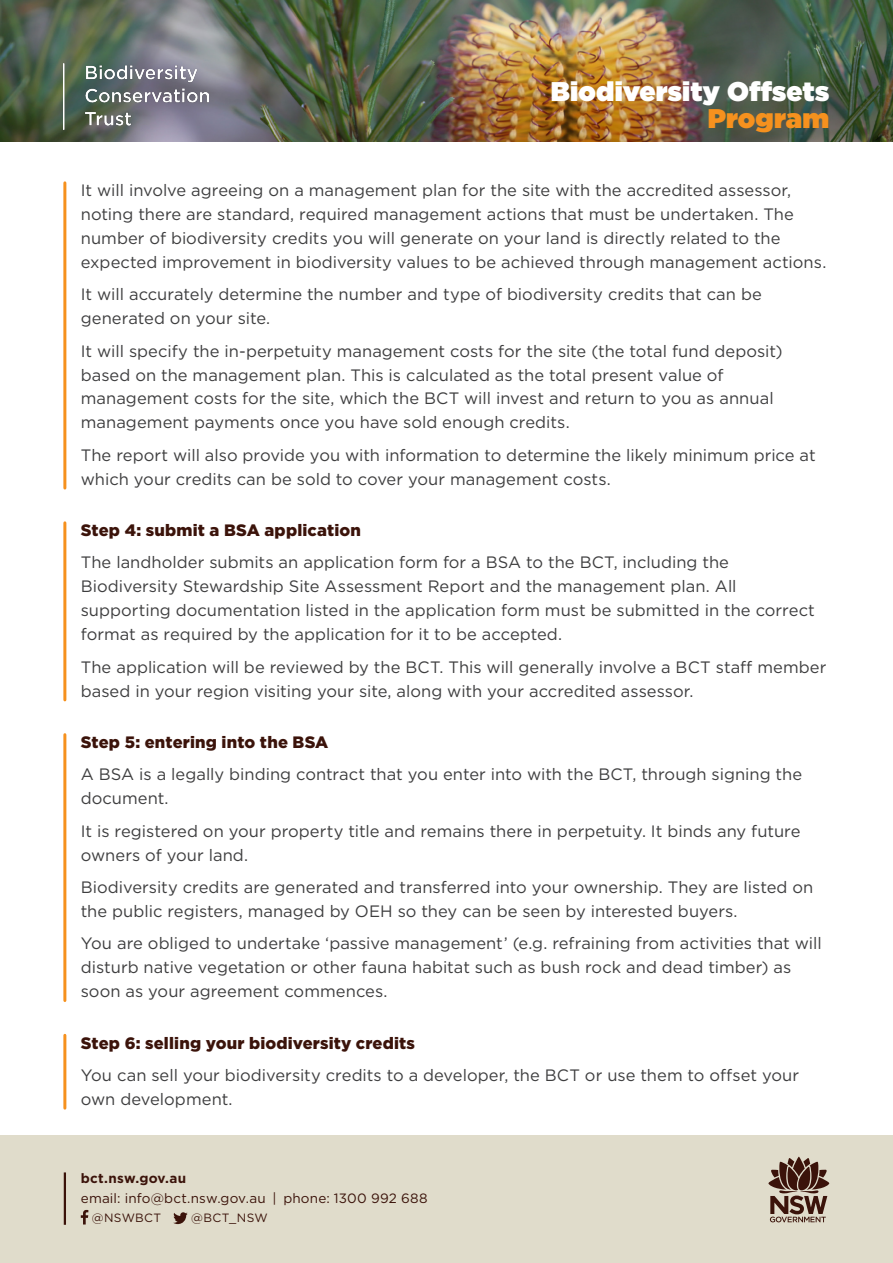
<style>
.page{position:relative;width:893px;height:1263px;background:#fff}
.page>*{position:absolute;margin:0;border:0;box-sizing:border-box;transform-origin:0 0}
.A_Head{font:900 27px "Gotham";letter-spacing:.005em;color:#fff}
.A_Head-2{font:900 27px "Gotham";color:#f6911e}
.t1{font:16.5px/24px "Gotham";color:#3e3e3f}
.t2{font:900 16.5px "Gotham";letter-spacing:.01em;color:#3b130a}
.t3{font:13.5px/19.5px "Gotham";letter-spacing:.015em;color:#3b130a}
.footer_social{font:12px "Gotham";letter-spacing:.02em;color:#3b130a}
.s1{font-weight:700}
</style>
<div class="page">
<div style="left:0;top:1135px;width:893px;height:128px;background:#e0dccb"></div>
<hr style="left:64px;top:1172px;width:2px;height:53px;background:#3b130a">
<svg style="left:81px;top:1210px;width:7px;height:14px"></svg>
<svg style="left:173px;top:1212px;width:15px;height:12px"></svg>
<svg style="left:768px;top:1157px;width:61px;height:65px"></svg>
<hr style="left:63px;top:183px;width:3px;height:305px;background:#f6911e">
<hr style="left:63px;top:523px;width:3px;height:177px;background:#f6911e">
<hr style="left:63px;top:735px;width:3px;height:265px;background:#f6911e">
<hr style="left:63px;top:1035px;width:3px;height:73px;background:#f6911e">
<img style="left:0;top:0;width:893px;height:141px">
<img style="left:64px;top:64px;width:144px;height:65px">
<p class="A_Head" style="left:551px;top:72px;width:280px">Biodiversity Offsets</p>
<p class="A_Head-2" style="left:708px;top:99px;width:123px">Program</p>
<p class="t1" style="left:81px;top:178px;width:747px">It will involve agreeing on a management plan for the site with the accredited assessor, noting there are standard, required management actions that must be undertaken. The number of biodiversity credits you will generate on your land is directly related to the expected improvement in biodiversity values to be achieved through management actions.</p>
<p class="t1" style="left:81px;top:282px;width:682px">It will accurately determine the number and type of biodiversity credits that can be generated on your site.</p>
<p class="t1" style="left:81px;top:338px;width:703px">It will specify the in-perpetuity management costs for the site (the total fund deposit) based on the management plan. This is calculated as the total present value of management costs for the site, which the BCT will invest and return to you as annual management payments once you have sold enough credits.</p>
<p class="t1" style="left:81px;top:443px;width:736px">The report will also provide you with information to determine the likely minimum price at which your credits can be sold to cover your management costs.</p>
<p class="t2" style="left:81px;top:519px;width:282px">Step 4: submit a BSA application</p>
<p class="t1" style="left:81px;top:550px;width:736px">The landholder submits an application form for a BSA to the BCT, including the Biodiversity Stewardship Site Assessment Report and the management plan. All supporting documentation listed in the application form must be submitted in the correct format as required by the application for it to be accepted.</p>
<p class="t1" style="left:81px;top:654px;width:747px">The application will be reviewed by the BCT. This will generally involve a BCT staff member based in your region visiting your site, along with your accredited assessor.</p>
<p class="t2" style="left:81px;top:731px;width:249px">Step 5: entering into the BSA</p>
<p class="t1" style="left:81px;top:762px;width:723px">A BSA is a legally binding contract that you enter into with the BCT, through signing the document.</p>
<p class="t1" style="left:81px;top:818px;width:721px">It is registered on your property title and remains there in perpetuity. It binds any future owners of your land.</p>
<p class="t1" style="left:81px;top:875px;width:734px">Biodiversity credits are generated and transferred into your ownership. They are listed on the public registers, managed by OEH so they can be seen by interested buyers.</p>
<p class="t1" style="left:81px;top:931px;width:742px">You are obliged to undertake ‘passive management’ (e.g. refraining from activities that will disturb native vegetation or other fauna habitat such as bush rock and dead timber) as soon as your agreement commences.</p>
<p class="t2" style="left:81px;top:1031px;width:336px">Step 6: selling your biodiversity credits</p>
<p class="t1" style="left:81px;top:1063px;width:720px">You can sell your biodiversity credits to a developer, the BCT or use them to offset your own development.</p>
<p class="t3" style="left:81px;top:1168px;width:348px"><span class="s1">bct.nsw.gov.au<br></span>email: info@bct.nsw.gov.au | phone: 1300 992 688</p>
<p class="footer_social" style="left:92px;top:1210px;width:71px">@NSWBCT</p>
<p class="footer_social" style="left:191px;top:1210px;width:78px">@BCT_NSW</p>
</div>
